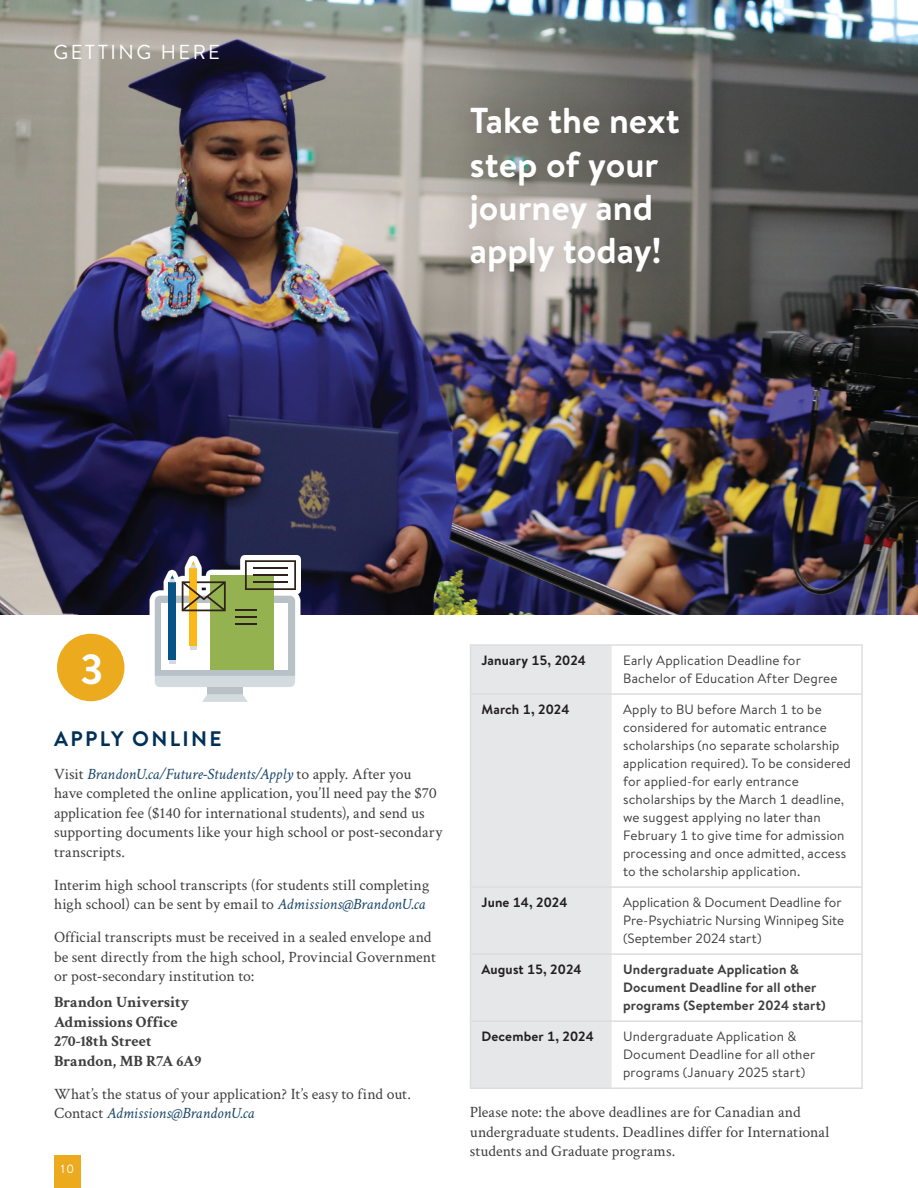
<style>
.page{position:relative;width:918px;height:1188px;background:#fff}
.page>*{position:absolute;margin:0;border:0;box-sizing:border-box;transform-origin:0 0}
.Main_Heading{font:700 42.15px "Brandon Text";color:#fff}
.t1{font:700 36px/43.2px "Brandon Text";color:#fff}
.Subhead_Blue_1_-_All_Caps_Bold{font:700 21px "Brandon Text";letter-spacing:.11em;color:#003057}
.t2{font:20.25px "Brandon Text";letter-spacing:.12em;color:#fff}
.Body_Copy___90__Black{font:15.75px/19.5px "Crimson Text";letter-spacing:.005em;color:#3e3e3f}
.Body_Copy___90__Black-2{font:700 15.75px/19.5px "Crimson Text";letter-spacing:-.005em;color:#3e3e3f}
.Body_Copy___90__Black-3{font:13.5px/18px "Brandon Text";letter-spacing:.01em;color:#3e3e3f}
.Body_Copy___90__Black-4{font:700 13.5px/18px "Brandon Text";letter-spacing:.01em;color:#3e3e3f}
.Body_Copy___90__Black-5{font:700 13.5px "Brandon Text";letter-spacing:.01em;color:#231f20}
.t3{font:12px "Brandon Text";color:#fff}
.s1{font-style:italic;color:#1a4568}
</style>
<div class="page">
<div style="left:54px;top:1156px;width:27px;height:32px;background:#ecaa1f"></div>
<div style="left:471px;top:646px;width:141px;height:441px;background:#e6e7e9"></div>
<hr style="left:470px;top:644px;width:142px;height:2px;background:#dcdddf">
<hr style="left:470px;top:646px;width:1px;height:47px;background:#dcdddf">
<hr style="left:612px;top:644px;width:251px;height:2px;background:#dcdddf">
<hr style="left:861px;top:646px;width:2px;height:47px;background:#dcdddf">
<hr style="left:470px;top:693px;width:142px;height:2px;background:#dcdddf">
<hr style="left:470px;top:695px;width:1px;height:191px;background:#dcdddf">
<hr style="left:612px;top:693px;width:251px;height:2px;background:#dcdddf">
<hr style="left:861px;top:695px;width:2px;height:191px;background:#dcdddf">
<hr style="left:470px;top:886px;width:142px;height:2px;background:#dcdddf">
<hr style="left:470px;top:888px;width:1px;height:65px;background:#dcdddf">
<hr style="left:612px;top:886px;width:251px;height:2px;background:#dcdddf">
<hr style="left:861px;top:888px;width:2px;height:65px;background:#dcdddf">
<hr style="left:470px;top:953px;width:142px;height:2px;background:#dcdddf">
<hr style="left:470px;top:955px;width:1px;height:65px;background:#dcdddf">
<hr style="left:612px;top:953px;width:251px;height:2px;background:#dcdddf">
<hr style="left:861px;top:955px;width:2px;height:65px;background:#dcdddf">
<hr style="left:470px;top:1020px;width:142px;height:2px;background:#dcdddf">
<hr style="left:470px;top:1022px;width:1px;height:65px;background:#dcdddf">
<hr style="left:612px;top:1020px;width:251px;height:2px;background:#dcdddf">
<hr style="left:861px;top:1022px;width:2px;height:65px;background:#dcdddf">
<hr style="left:470px;top:1087px;width:142px;height:2px;background:#dcdddf">
<hr style="left:612px;top:1087px;width:251px;height:2px;background:#dcdddf">
<img style="left:0;top:0;width:918px;height:614px">
<div style="left:150px;top:555px;width:151px;height:152px;background:#fff"></div>
<div style="left:207px;top:687px;width:35px;height:7px;background:#b8c2c6"></div>
<svg style="left:202px;top:694px;width:46px;height:8px"></svg>
<svg style="left:155px;top:560px;width:141px;height:127px"></svg>
<div style="left:57px;top:634px;width:67px;height:67px;background:#ecaa1f;border-radius:50%"></div>
<div style="left:441px;top:78px;width:265px;height:221px;background:#231f20;opacity:.5"></div>
<p class="t2" style="left:54px;top:38px;width:168px">GETTING HERE</p>
<p class="t1" style="left:470px;top:99px;width:211px">Take the next step of your journey and apply today!</p>
<p class="Main_Heading" style="left:80px;top:640px;width:25px">3</p>
<p class="Subhead_Blue_1_-_All_Caps_Bold" style="left:54px;top:724px;width:169px">APPLY ONLINE</p>
<p class="Body_Copy___90__Black" style="left:54px;top:763px;width:390px">Visit <span class="s1">BrandonU.ca/Future-Students/Apply</span> to apply. After you have completed the online application, you’ll need pay the $70 application fee ($140 for international students), and send us supporting documents like your high school or post-secondary transcripts.</p>
<p class="Body_Copy___90__Black" style="left:54px;top:874px;width:377px">Interim high school transcripts (for students still completing high school) can be sent by email to <span class="s1">Admissions@BrandonU.ca</span></p>
<p class="Body_Copy___90__Black" style="left:54px;top:927px;width:383px">Official transcripts must be received in a sealed envelope and be sent directly from the high school, Provincial Government or post-secondary institution to:</p>
<p class="Body_Copy___90__Black-2" style="left:54px;top:992px;width:149px">Brandon University<br>Admissions Office<br>270-18th Street<br>Brandon, MB R7A 6A9</p>
<p class="Body_Copy___90__Black" style="left:54px;top:1084px;width:358px">What’s the status of your application? It’s easy to find out.<br>Contact <span class="s1">Admissions@BrandonU.ca</span></p>
<p class="t3" style="left:61px;top:1161px;width:15px">10</p>
<p class="Body_Copy___90__Black-5" style="left:481px;top:651px;width:106px">January 15, 2024</p>
<p class="Body_Copy___90__Black-3" style="left:623px;top:651px;width:216px">Early Application Deadline for<br>Bachelor of Education After Degree</p>
<p class="Body_Copy___90__Black-5" style="left:481px;top:700px;width:90px">March 1, 2024</p>
<p class="Body_Copy___90__Black-3" style="left:623px;top:700px;width:229px">Apply to BU before March 1 to be considered for automatic entrance scholarships (no separate scholarship application required). To be considered for applied-for early entrance scholarships by the March 1 deadline, we suggest applying no later than February 1 to give time for admission processing and once admitted, access to the scholarship application.</p>
<p class="Body_Copy___90__Black-5" style="left:481px;top:893px;width:88px">June 14, 2024</p>
<p class="Body_Copy___90__Black-3" style="left:623px;top:893px;width:223px">Application &amp; Document Deadline for<br>Pre-Psychiatric Nursing Winnipeg Site (September 2024 start)</p>
<p class="Body_Copy___90__Black-5" style="left:481px;top:960px;width:102px">August 15, 2024</p>
<p class="Body_Copy___90__Black-4" style="left:623px;top:960px;width:204px">Undergraduate Application &amp;<br>Document Deadline for all other programs (September 2024 start)</p>
<p class="Body_Copy___90__Black-5" style="left:481px;top:1027px;width:114px">December 1, 2024</p>
<p class="Body_Copy___90__Black-3" style="left:623px;top:1027px;width:194px">Undergraduate Application &amp;<br>Document Deadline for all other programs (January 2025 start)</p>
<p class="Body_Copy___90__Black" style="left:470px;top:1102px;width:361px">Please note: the above deadlines are for Canadian and undergraduate students. Deadlines differ for International students and Graduate programs.</p>
</div>
